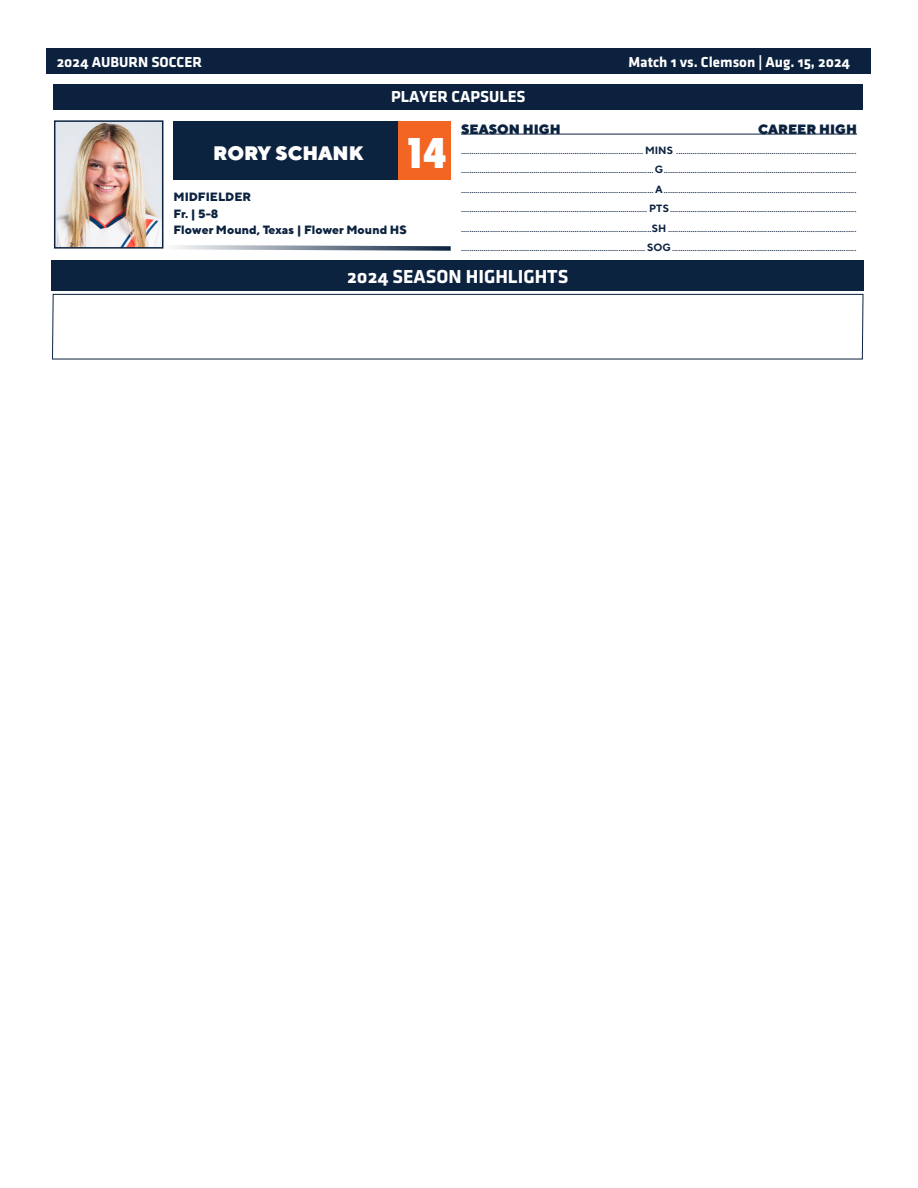
<style>
.page{position:relative;width:918px;height:1188px;background:#fff}
.page>*{position:absolute;margin:0;border:0;box-sizing:border-box;transform-origin:0 0}
.t1{font:800 45px "Futura PT Cond";color:#fff}
.t2{font:19.5px "Klavika Bold Bold OSF";color:#fff}
.t3{font:900 19.5px "TT Norms";color:#fff}
.t4{font:16.5px "Klavika Bold Bold OSF";color:#fff}
.t5{font:15px "Klavika Bold Bold OSF";color:#fff}
.t6{font:900 13.5px "TT Norms";color:#0c2340}
.t7{font:800 12px "TT Norms";color:#0c2340}
.t8{font:500 9px/19.5px "TT Norms";color:#0c2340;text-align:justify}
.s1{font-weight:700;font-size:10.5px}
</style>
<div class="page">
<div style="left:47px;top:49px;width:824px;height:25px;background:#0b213e"></div>
<div style="left:53px;top:84px;width:810px;height:25px;background:#0b213e"></div>
<svg style="left:163px;top:243px;width:288px;height:8px"></svg>
<div style="left:174px;top:121px;width:225px;height:59px;background:#0c2340"></div>
<div style="left:399px;top:121px;width:52px;height:59px;background:#f36523"></div>
<hr style="left:461px;top:134px;width:396px;height:1px;background:#0c2340">
<img style="left:57px;top:123px;width:103px;height:123px">
<div style="left:54px;top:120px;width:109px;height:129px;border:2px solid #0c2340"></div>
<div style="left:51px;top:261px;width:813px;height:30px;background:#0c2340"></div>
<svg style="left:52px;top:294px;width:812px;height:66px"></svg>
<h3 class="t5" style="left:57px;top:53px;width:147px">2024 AUBURN SOCCER</h3>
<h3 class="t5" style="left:628px;top:53px;width:223px">Match 1 vs. Clemson | Aug. 15, 2024</h3>
<p class="t4" style="left:391px;top:88px;width:136px">PLAYER CAPSULES</p>
<p class="t6" style="left:461px;top:121px;width:101px">SEASON HIGH</p>
<p class="t6" style="left:758px;top:121px;width:100px">CAREER HIGH</p>
<p class="t8" style="left:461px;top:140px;width:397px">........................................................................................ <span class="s1">MINS</span> ....................................................................................... .............................................................................................<span class="s1">G</span>............................................................................................. ............................................................................................. <span class="s1">A</span>............................................................................................. .......................................................................................... <span class="s1">PTS</span>.......................................................................................... ............................................................................................<span class="s1">SH</span> ........................................................................................... ......................................................................................... <span class="s1">SOG</span>.........................................................................................</p>
<p class="t2" style="left:347px;top:266px;width:223px">2024 SEASON HIGHLIGHTS</p>
<p class="t3" style="left:213px;top:140px;width:152px">RORY SCHANK</p>
<p class="t1" style="left:403px;top:126px;width:46px">14</p>
<p class="t7" style="left:174px;top:189px;width:79px">MIDFIELDER</p>
<p class="t7" style="left:174px;top:206px;width:46px">Fr. | 5-8</p>
<p class="t7" style="left:174px;top:222px;width:235px">Flower Mound, Texas | Flower Mound HS</p>
</div>
